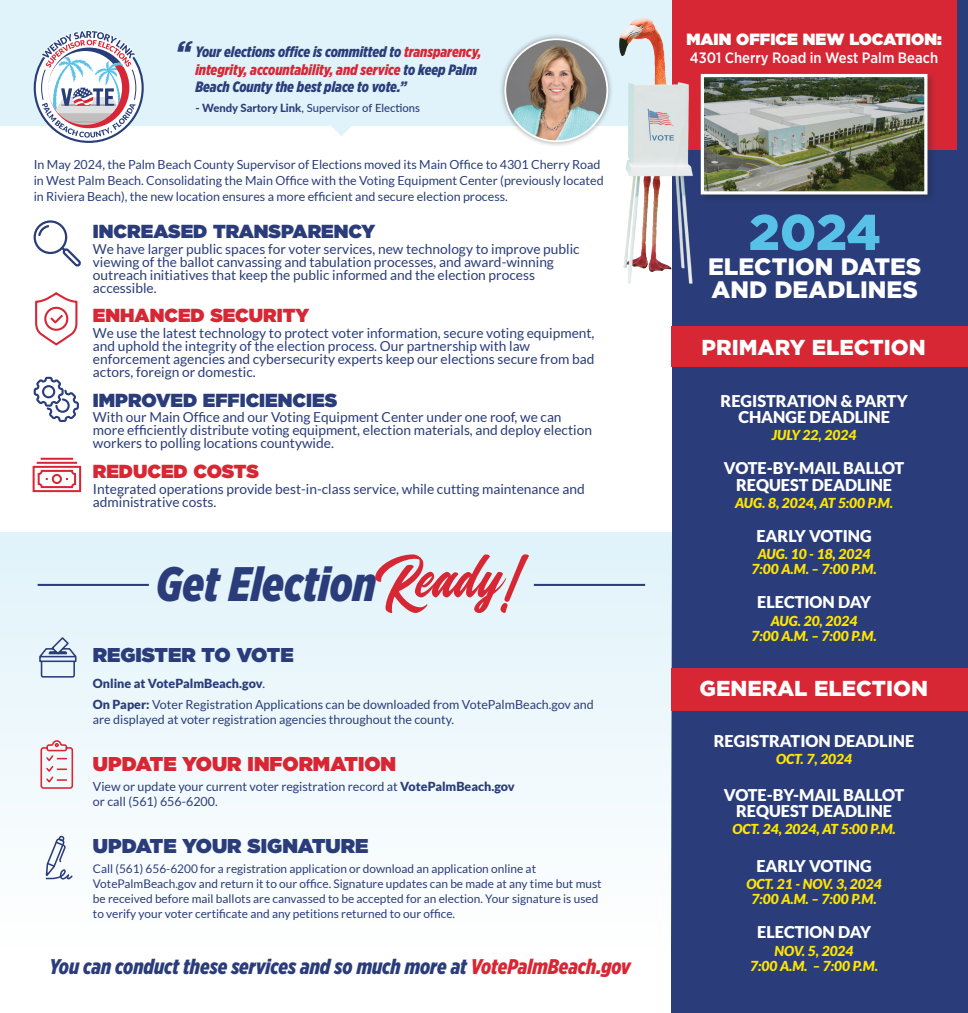
<style>
.page{position:relative;width:968px;height:1013px;background:#fff}
.page>*{position:absolute;margin:0;border:0;box-sizing:border-box;transform-origin:0 0}
.t1{font:900 50px "Gotham";color:#58c1e7}
.t2{font:italic 900 48.38px "Gotham X Narrow";color:#2a3d7a}
.t3{font:italic 900 32.5px "Gotham X Narrow";color:#2a3d7a}
.t4{font:900 23.75px/22.5px "Gotham";color:#fff}
.t5{font:900 21.62px "Gotham";color:#fff}
.t6{font:italic 900 21.25px "Gotham X Narrow";color:#2a3d7a}
.t7{font:900 20px "Gotham";color:#2a3d7a}
.t8{font:900 20px "Gotham";color:#d72735}
.t9{font:900 18.88px "Gotham";color:#2a3d7a}
.t10{font:900 18.88px "Gotham";color:#d72735}
.t11{font:900 16.25px/16.2px "Lato";color:#fff;text-align:center}
.t12{font:900 16.25px "Gotham";color:#fff}
.t13{font:italic 900 15px/17.5px "Gotham X Narrow";color:#2a3d7a}
.t14{font:500 15px "Gotham Narrow";color:#fff}
.t15{font:13.75px/13px "Lato";color:#2a3d7a}
.t16{font:italic 900 13.75px/15px "Lato";color:#ffe501;text-align:center}
.t17{font:12.5px/16.2px "Lato";color:#2a3d7a}
.t18{font:11.88px/15px "Lato";color:#2a3d7a}
.t19{font:500 11.25px "Lato";color:#2a3d7a}
.s1{color:#d72735}
.s2{font-weight:800}
.s3{font-family:"The Hometown";font-weight:400;font-style:normal;font-size:51.12px;color:#d72735}
.s4{font-weight:900}
</style>
<div class="page">
<div style="left:671px;top:0;width:297px;height:1012px;background:#2a3d7a"></div>
<div style="left:671px;top:0;width:285px;height:150px;background:#d72735"></div>
<div style="left:0;top:0;width:671px;height:125px;background:#e0f3fa"></div>
<img style="left:613px;top:0;width:80px;height:288px">
<div style="left:699px;top:72px;width:237px;height:132px;background:#231f20;opacity:.3"></div>
<img style="left:704px;top:78px;width:219px;height:112px">
<div style="left:700px;top:74px;width:227px;height:120px;border:3px solid #fff"></div>
<div style="left:34px;top:220px;width:33px;height:34px;border:2px solid #2a3d7a;border-radius:50%"></div>
<svg style="left:37px;top:223px;width:13px;height:14px"></svg>
<svg style="left:59px;top:244px;width:22px;height:23px"></svg>
<div style="left:0;top:532px;width:671px;height:414px;background:linear-gradient(to bottom,#dff2fa,#fefefe)"></div>
<svg style="left:35px;top:292px;width:43px;height:54px"></svg>
<svg style="left:327px;top:125px;width:28px;height:11px"></svg>
<div style="left:499px;top:33px;width:114px;height:114px;background:#231f20;opacity:.4"></div>
<img style="left:505px;top:39px;width:102px;height:102px;border-radius:51px">
<div style="left:504px;top:38px;width:104px;height:104px;border:2px solid #fff;border-radius:50%"></div>
<div style="left:671px;top:327px;width:297px;height:40px;background:#d72735"></div>
<svg style="left:33px;top:376px;width:46px;height:46px"></svg>
<svg style="left:46px;top:835px;width:27px;height:44px"></svg>
<svg style="left:32px;top:457px;width:50px;height:36px"></svg>
<svg style="left:38px;top:635px;width:39px;height:43px"></svg>
<svg style="left:40px;top:739px;width:34px;height:50px"></svg>
<hr style="left:38px;top:584px;width:111px;height:2px;background:#2a3d7a">
<hr style="left:534px;top:584px;width:111px;height:2px;background:#2a3d7a">
<div style="left:671px;top:668px;width:297px;height:42px;background:#d72735"></div>
<svg style="left:34px;top:30px;width:110px;height:113px"></svg>
<h3 class="t3" style="left:176px;top:33px;width:17px">“</h3>
<p class="t13" style="left:195px;top:43px;width:287px">Your elections office is committed to <span class="s1">transparency, integrity, accountability, and service</span> to keep Palm<br>Beach County the best place to vote.”</p>
<p class="t19" style="left:195px;top:100px;width:226px"><span class="s2">- Wendy Sartory Link</span>, Supervisor of Elections</p>
<p class="t17" style="left:34px;top:156px;width:571px">In May 2024, the Palm Beach County Supervisor of Elections moved its Main Office to 4301 Cherry Road in West Palm Beach. Consolidating the Main Office with the Voting Equipment Center (previously located in Riviera Beach), the new location ensures a more efficient and secure election process.</p>
<h3 class="t9" style="left:93px;top:218px;width:284px">INCREASED TRANSPARENCY</h3>
<p class="t15" style="left:93px;top:242px;width:488px">We have larger public spaces for voter services, new technology to improve public viewing of the ballot canvassing and tabulation processes, and award-winning outreach initiatives that keep the public informed and the election process accessible.</p>
<h3 class="t10" style="left:93px;top:302px;width:218px">ENHANCED SECURITY</h3>
<p class="t15" style="left:93px;top:326px;width:503px">We use the latest technology to protect voter information, secure voting equipment, and uphold the integrity of the election process. Our partnership with law enforcement agencies and cybersecurity experts keep our elections secure from bad actors, foreign or domestic.</p>
<h3 class="t9" style="left:93px;top:386px;width:246px">IMPROVED EFFICIENCIES</h3>
<p class="t15" style="left:93px;top:411px;width:500px">With our Main Office and our Voting Equipment Center under one roof, we can more efficiently distribute voting equipment, election materials, and deploy election workers to polling locations countywide.</p>
<h3 class="t10" style="left:93px;top:458px;width:167px">REDUCED COSTS</h3>
<p class="t15" style="left:93px;top:482px;width:493px">Integrated operations provide best-in-class service, while cutting maintenance and administrative costs.</p>
<h2 class="t2" style="left:156px;top:554px;width:372px">Get Election<span class="s3">Ready!</span></h2>
<h3 class="t7" style="left:93px;top:640px;width:202px">REGISTER TO VOTE</h3>
<p class="t17" style="left:93px;top:673px;width:502px;line-height:20.5px"><span class="s4">Online at VotePalmBeach.gov</span>.<br><span class="s4">On Paper:</span> Voter Registration Applications can be downloaded from VotePalmBeach.gov and</p>
<p class="t17" style="left:93px;top:711px;width:362px">are displayed at voter registration agencies throughout the county.</p>
<h3 class="t8" style="left:93px;top:749px;width:305px">UPDATE YOUR INFORMATION</h3>
<p class="t17" style="left:93px;top:778px;width:423px;line-height:15px">View or update your current voter registration record at <span class="s4">VotePalmBeach.gov </span>or call (561) 656-6200.</p>
<h3 class="t7" style="left:93px;top:831px;width:277px">UPDATE YOUR SIGNATURE</h3>
<p class="t18" style="left:93px;top:861px;width:510px">Call (561) 656-6200 for a registration application or download an application online at VotePalmBeach.gov and return it to our office. Signature updates can be made at any time but must be received before mail ballots are canvassed to be accepted for an election. Your signature is used to verify your voter certificate and any petitions returned to our office.</p>
<h3 class="t6" style="left:49px;top:952px;width:583px">You can conduct these services and so much more at <span class="s1">VotePalmBeach.gov</span></h3>
<p class="t12" style="left:686px;top:28px;width:257px">MAIN OFFICE NEW LOCATION:</p>
<p class="t14" style="left:690px;top:48px;width:250px">4301 Cherry Road in West Palm Beach</p>
<h1 class="t1" style="left:748px;top:198px;width:134px">2024</h1>
<h3 class="t4" style="left:708px;top:255px;width:215px">ELECTION DATES<br>AND DEADLINES</h3>
<h3 class="t5" style="left:701px;top:332px;width:226px">PRIMARY ELECTION</h3>
<p class="t11" style="left:720px;top:392px;width:189px">REGISTRATION &amp; PARTY<br>CHANGE DEADLINE</p>
<p class="t16" style="left:771px;top:428px;width:86px">JULY 22, 2024</p>
<p class="t11" style="left:724px;top:460px;width:182px">VOTE-BY-MAIL BALLOT<br>REQUEST DEADLINE</p>
<p class="t16" style="left:735px;top:495px;width:159px">AUG. 8, 2024, AT 5:00 P.M.</p>
<p class="t11" style="left:756px;top:527px;width:117px">EARLY VOTING</p>
<p class="t16" style="left:751px;top:547px;width:127px">AUG. 10 - 18, 2024<br>7:00 A.M. – 7:00 P.M.</p>
<p class="t11" style="left:757px;top:593px;width:115px">ELECTION DAY</p>
<p class="t16" style="left:751px;top:613px;width:127px">AUG. 20, 2024<br>7:00 A.M. – 7:00 P.M.</p>
<h3 class="t5" style="left:699px;top:673px;width:230px">GENERAL ELECTION</h3>
<p class="t11" style="left:713px;top:732px;width:202px">REGISTRATION DEADLINE</p>
<p class="t16" style="left:776px;top:752px;width:78px">OCT. 7, 2024</p>
<p class="t11" style="left:724px;top:786px;width:182px">VOTE-BY-MAIL BALLOT<br>REQUEST DEADLINE</p>
<p class="t16" style="left:732px;top:822px;width:165px">OCT. 24, 2024, AT 5:00 P.M.</p>
<p class="t11" style="left:756px;top:857px;width:117px">EARLY VOTING</p>
<p class="t16" style="left:746px;top:877px;width:137px">OCT. 21 - NOV. 3, 2024<br>7:00 A.M. – 7:00 P.M.</p>
<p class="t11" style="left:757px;top:923px;width:115px">ELECTION DAY</p>
<p class="t16" style="left:750px;top:943px;width:129px">NOV. 5, 2024<br>7:00 A.M. – 7:00 P.M.</p>
</div>
